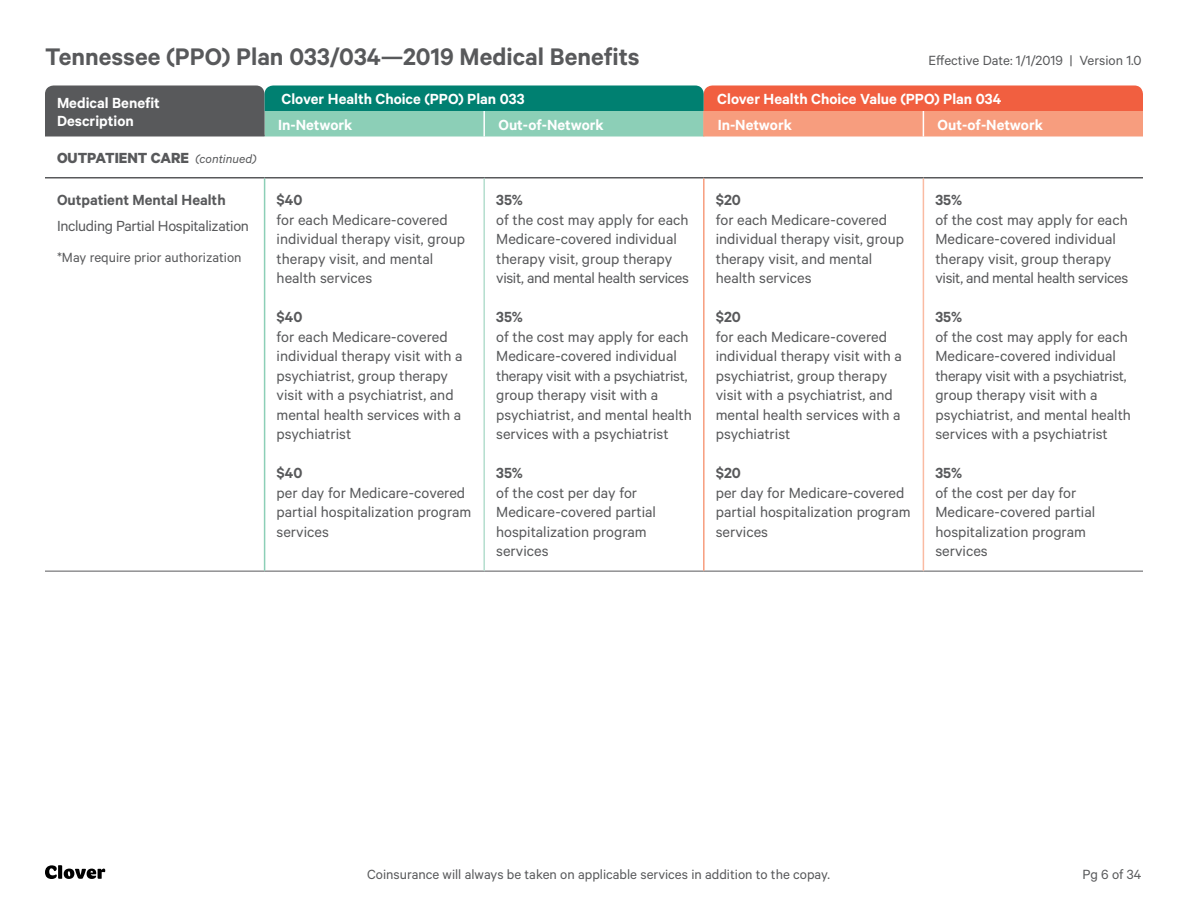
<style>
.page{position:relative;width:1188px;height:918px;background:#fff}
.page>*{position:absolute;margin:0;border:0;box-sizing:border-box;transform-origin:0 0}
.t1{font:600 27px "Calibre";color:#58595b}
.t2{font:16.5px/19.5px "Calibre";color:#58595b}
.t3{font:600 16.5px/18px "Calibre";color:#fff}
.t4{font:600 16.5px "Calibre";color:#58595b}
.t5{font:16.5px "Calibre";letter-spacing:-.02em;color:#58595b}
.t6{font:700 16.5px "Calibre";color:#58595b}
.t7{font:15px "Calibre";color:#58595b}
.s1{font-weight:400;font-style:italic;font-size:13.5px}
</style>
<div class="page">
<svg style="left:45px;top:865px;width:60px;height:14px"></svg>
<hr style="left:45px;top:177px;width:220px;height:1px;background:#58595b">
<hr style="left:265px;top:177px;width:219px;height:1px;background:#58595b">
<hr style="left:484px;top:177px;width:220px;height:1px;background:#58595b">
<hr style="left:704px;top:177px;width:219px;height:1px;background:#58595b">
<hr style="left:923px;top:177px;width:220px;height:1px;background:#58595b">
<hr style="left:45px;top:571px;width:220px;height:1px;background:#58595b">
<hr style="left:265px;top:571px;width:219px;height:1px;background:#58595b">
<hr style="left:484px;top:571px;width:220px;height:1px;background:#58595b">
<hr style="left:704px;top:571px;width:219px;height:1px;background:#58595b">
<hr style="left:923px;top:571px;width:220px;height:1px;background:#58595b">
<hr style="left:703px;top:178px;width:2px;height:393px;background:#f79d7e">
<hr style="left:264px;top:178px;width:1px;height:393px;background:#8ccfb7">
<hr style="left:483px;top:178px;width:2px;height:393px;background:#b4dece">
<hr style="left:923px;top:178px;width:1px;height:393px;background:#fabba3">
<svg style="left:45px;top:86px;width:1098px;height:50px;background:#8f8773"></svg>
<h1 class="t1" style="left:45px;top:41px;width:596px">Tennessee (PPO) Plan 033/034—2019 Medical Benefits</h1>
<p class="t7" style="left:928px;top:52px;width:215px">Effective Date: 1/1/2019 | Version 1.0</p>
<p class="t3" style="left:57px;top:94px;width:104px">Medical Benefit<br>Description</p>
<p class="t3" style="left:282px;top:90px;width:245px">Clover Health Choice (PPO) Plan 033</p>
<p class="t3" style="left:717px;top:90px;width:285px">Clover Health Choice Value (PPO) Plan 034</p>
<p class="t3" style="left:278px;top:115px;width:76px">In-Network</p>
<p class="t3" style="left:498px;top:115px;width:107px">Out-of-Network</p>
<p class="t3" style="left:718px;top:115px;width:76px">In-Network</p>
<p class="t3" style="left:938px;top:115px;width:107px">Out-of-Network</p>
<p class="t6" style="left:57px;top:148px;width:201px">OUTPATIENT CARE <span class="s1">(continued)</span></p>
<p class="t4" style="left:57px;top:190px;width:170px">Outpatient Mental Health</p>
<p class="t5" style="left:57px;top:216px;width:194px">Including Partial Hospitalization</p>
<p class="t7" style="left:57px;top:249px;width:186px">*May require prior authorization</p>
<p class="t4" style="left:277px;top:190px;width:27px">$40</p>
<p class="t2" style="left:277px;top:209px;width:190px">for each Medicare-covered individual therapy visit, group therapy visit, and mental health services</p>
<p class="t4" style="left:277px;top:307px;width:27px">$40</p>
<p class="t2" style="left:277px;top:326px;width:188px">for each Medicare-covered individual therapy visit with a psychiatrist, group therapy visit with a psychiatrist, and mental health services with a psychiatrist</p>
<p class="t4" style="left:277px;top:463px;width:27px">$40</p>
<p class="t2" style="left:277px;top:482px;width:196px">per day for Medicare-covered partial hospitalization program services</p>
<p class="t4" style="left:496px;top:190px;width:28px">35%</p>
<p class="t2" style="left:496px;top:209px;width:194px">of the cost may apply for each<br>Medicare-covered individual therapy visit, group therapy visit, and mental health services</p>
<p class="t4" style="left:496px;top:307px;width:28px">35%</p>
<p class="t2" style="left:496px;top:326px;width:197px">of the cost may apply for each<br>Medicare-covered individual therapy visit with a psychiatrist, group therapy visit with a psychiatrist, and mental health services with a psychiatrist</p>
<p class="t4" style="left:496px;top:463px;width:28px">35%</p>
<p class="t2" style="left:496px;top:482px;width:161px">of the cost per day for<br>Medicare-covered partial hospitalization program services</p>
<p class="t4" style="left:716px;top:190px;width:27px">$20</p>
<p class="t2" style="left:716px;top:209px;width:190px">for each Medicare-covered individual therapy visit, group therapy visit, and mental health services</p>
<p class="t4" style="left:716px;top:307px;width:27px">$20</p>
<p class="t2" style="left:716px;top:326px;width:188px">for each Medicare-covered individual therapy visit with a psychiatrist, group therapy visit with a psychiatrist, and mental health services with a psychiatrist</p>
<p class="t4" style="left:716px;top:463px;width:27px">$20</p>
<p class="t2" style="left:716px;top:482px;width:196px">per day for Medicare-covered partial hospitalization program services</p>
<p class="t4" style="left:935px;top:190px;width:28px">35%</p>
<p class="t2" style="left:935px;top:209px;width:194px">of the cost may apply for each<br>Medicare-covered individual therapy visit, group therapy visit, and mental health services</p>
<p class="t4" style="left:935px;top:307px;width:28px">35%</p>
<p class="t2" style="left:935px;top:326px;width:197px">of the cost may apply for each<br>Medicare-covered individual therapy visit with a psychiatrist, group therapy visit with a psychiatrist, and mental health services with a psychiatrist</p>
<p class="t4" style="left:935px;top:463px;width:28px">35%</p>
<p class="t2" style="left:935px;top:482px;width:161px">of the cost per day for<br>Medicare-covered partial hospitalization program services</p>
<p class="t7" style="left:367px;top:866px;width:464px">Coinsurance will always be taken on applicable services in addition to the copay.</p>
<p class="t7" style="left:1083px;top:866px;width:60px">Pg 6 of 34</p>
</div>
